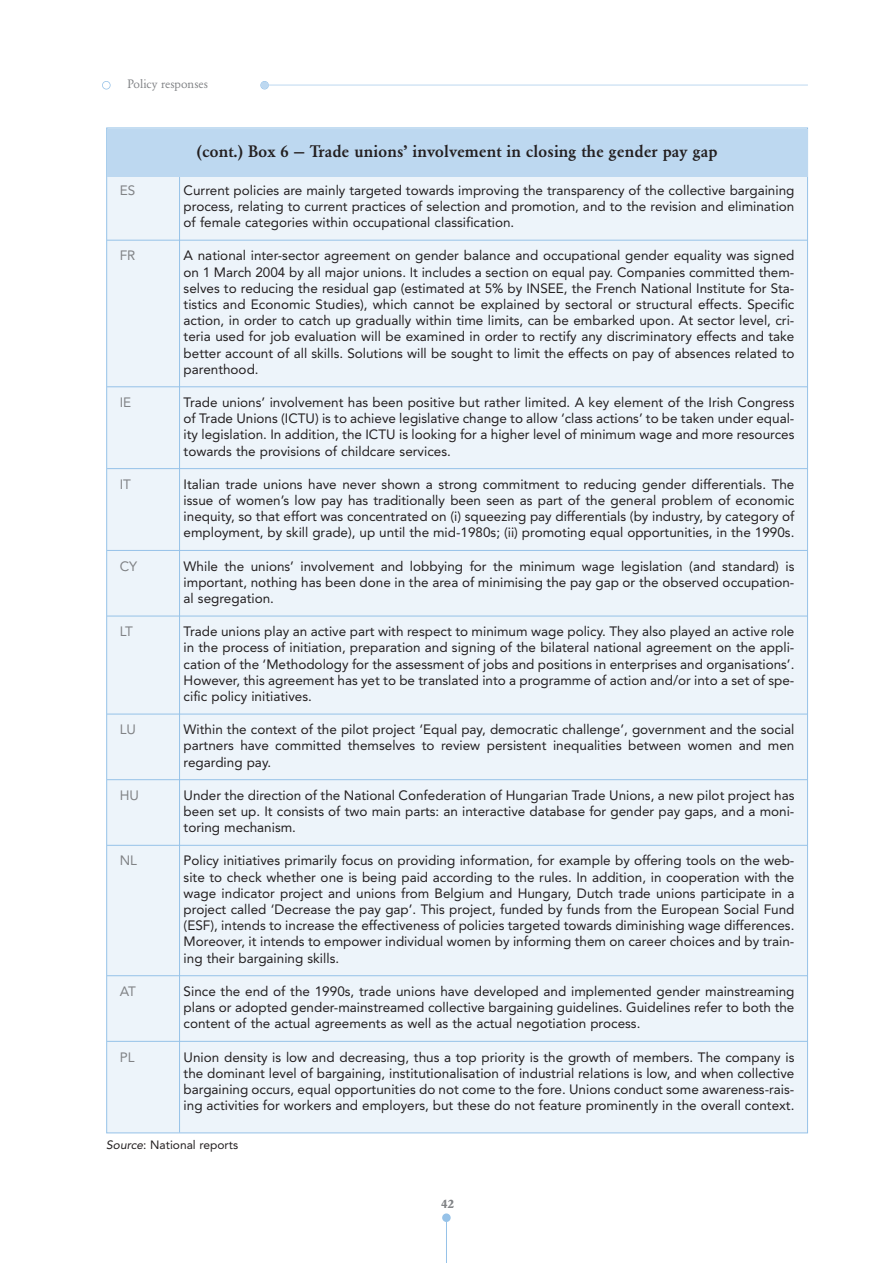
<style>
.page{position:relative;width:893px;height:1263px;background:#fff}
.page>*{position:absolute;margin:0;border:0;box-sizing:border-box;transform-origin:0 0}
.t1{font:500 16.5px "Garamond BE";color:#231f20}
.t2{font:13.5px/16.2px "Avenir";color:#231f20;text-align:justify}
.t3{font:13.5px "Avenir";color:#808285}
.t4{font:12px "Avenir";color:#231f20}
.t5{font:12px "Garamond BE";color:#808285}
.t6{font:700 12px "Garamond BE";color:#808285}
.s1{font-style:italic}
</style>
<div class="page">
<hr style="left:446px;top:1220px;width:1px;height:43px;background:#96c2e8">
<div style="left:442px;top:1213px;width:9px;height:9px;background:#96c2e8;border-radius:50%"></div>
<div style="left:102px;top:81px;width:9px;height:8px;border:2px solid #96c2e8;border-radius:50%"></div>
<div style="left:261px;top:82px;width:7px;height:7px;background:#bdd8f0;border-radius:50%"></div>
<div style="left:260px;top:81px;width:9px;height:8px;border:2px solid #96c2e8;border-radius:50%"></div>
<hr style="left:264px;top:85px;width:544px;height:1px;background:#bdd8f0">
<div style="left:107px;top:128px;width:700px;height:1004px;background:#edf4fa"></div>
<hr style="left:107px;top:240px;width:700px;height:1px;background:#96c2e8">
<hr style="left:107px;top:386px;width:700px;height:1px;background:#96c2e8">
<hr style="left:107px;top:468px;width:700px;height:1px;background:#96c2e8">
<hr style="left:107px;top:550px;width:700px;height:1px;background:#96c2e8">
<hr style="left:107px;top:616px;width:700px;height:1px;background:#96c2e8">
<hr style="left:107px;top:714px;width:700px;height:1px;background:#96c2e8">
<hr style="left:107px;top:779px;width:700px;height:1px;background:#96c2e8">
<hr style="left:107px;top:845px;width:700px;height:1px;background:#96c2e8">
<hr style="left:107px;top:975px;width:700px;height:1px;background:#96c2e8">
<hr style="left:107px;top:1041px;width:700px;height:1px;background:#96c2e8">
<hr style="left:179px;top:177px;width:1px;height:955px;background:#96c2e8">
<div style="left:107px;top:129px;width:700px;height:48px;background:#bdd8f0"></div>
<p class="t5" style="left:128px;top:80px;width:82px">Policy responses</p>
<p class="t1" style="left:196px;top:145px;width:523px">(cont.) Box 6 — Trade unions’ involvement in closing the gender pay gap</p>
<p class="t3" style="left:120px;top:184px;width:17px">ES</p>
<p class="t2" style="left:184px;top:183px;width:612px">Current policies are mainly targeted towards improving the transparency of the collective bargaining process, relating to current practices of selection and promotion, and to the revision and elimination of female categories within occupational classification.</p>
<p class="t3" style="left:120px;top:250px;width:17px">FR</p>
<p class="t2" style="left:184px;top:249px;width:612px">A national inter-sector agreement on gender balance and occupational gender equality was signed on 1 March 2004 by all major unions. It includes a section on equal pay. Companies committed them&shy;selves to reducing the residual gap (estimated at 5% by INSEE, the French National Institute for Sta&shy;tistics and Economic Studies), which cannot be explained by sectoral or structural effects. Specific action, in order to catch up gradually within time limits, can be embarked upon. At sector level, cri&shy;teria used for job evaluation will be examined in order to rectify any discriminatory effects and take better account of all skills. Solutions will be sought to limit the effects on pay of absences related to parenthood.</p>
<p class="t3" style="left:120px;top:397px;width:13px">IE</p>
<p class="t2" style="left:184px;top:395px;width:612px">Trade unions’ involvement has been positive but rather limited. A key element of the Irish Congress of Trade Unions (ICTU) is to achieve legislative change to allow ‘class actions’ to be taken under equal&shy;ity legislation. In addition, the ICTU is looking for a higher level of minimum wage and more resources towards the provisions of childcare services.</p>
<p class="t3" style="left:120px;top:479px;width:13px">IT</p>
<p class="t2" style="left:184px;top:477px;width:612px">Italian trade unions have never shown a strong commitment to reducing gender differentials. The issue of women’s low pay has traditionally been seen as part of the general problem of economic inequity, so that effort was concentrated on (i) squeezing pay differentials (by industry, by category of employment, by skill grade), up until the mid-1980s; (ii) promoting equal opportunities, in the 1990s.</p>
<p class="t3" style="left:120px;top:560px;width:19px">CY</p>
<p class="t2" style="left:184px;top:559px;width:612px">While the unions’ involvement and lobbying for the minimum wage legislation (and standard) is important, nothing has been done in the area of minimising the pay gap or the observed occupation&shy;al segregation.</p>
<p class="t3" style="left:120px;top:626px;width:15px">LT</p>
<p class="t2" style="left:184px;top:624px;width:612px">Trade unions play an active part with respect to minimum wage policy. They also played an active role in the process of initiation, preparation and signing of the bilateral national agreement on the appli&shy;cation of the ‘Methodology for the assessment of jobs and positions in enterprises and organisations’.<br>However, this agreement has yet to be translated into a programme of action and/or into a set of spe&shy;cific policy initiatives.</p>
<p class="t3" style="left:120px;top:724px;width:18px">LU</p>
<p class="t2" style="left:184px;top:722px;width:612px">Within the context of the pilot project ‘Equal pay, democratic challenge’, government and the social partners have committed themselves to review persistent inequalities between women and men regarding pay.</p>
<p class="t3" style="left:120px;top:790px;width:21px">HU</p>
<p class="t2" style="left:184px;top:788px;width:612px">Under the direction of the National Confederation of Hungarian Trade Unions, a new pilot project has been set up. It consists of two main parts: an interactive database for gender pay gaps, and a moni&shy;toring mechanism.</p>
<p class="t3" style="left:120px;top:855px;width:19px">NL</p>
<p class="t2" style="left:184px;top:854px;width:612px">Policy initiatives primarily focus on providing information, for example by offering tools on the web&shy;site to check whether one is being paid according to the rules. In addition, in cooperation with the wage indicator project and unions from Belgium and Hungary, Dutch trade unions participate in a project called ‘Decrease the pay gap’. This project, funded by funds from the European Social Fund (ESF), intends to increase the effectiveness of policies targeted towards diminishing wage differences.<br>Moreover, it intends to empower individual women by informing them on career choices and by train&shy;ing their bargaining skills.</p>
<p class="t3" style="left:120px;top:986px;width:18px">AT</p>
<p class="t2" style="left:184px;top:984px;width:612px">Since the end of the 1990s, trade unions have developed and implemented gender mainstreaming plans or adopted gender-mainstreamed collective bargaining guidelines. Guidelines refer to both the content of the actual agreements as well as the actual negotiation process.</p>
<p class="t3" style="left:120px;top:1051px;width:16px">PL</p>
<p class="t2" style="left:184px;top:1050px;width:612px">Union density is low and decreasing, thus a top priority is the growth of members. The company is the dominant level of bargaining, institutionalisation of industrial relations is low, and when collective bargaining occurs, equal opportunities do not come to the fore. Unions conduct some awareness-rais&shy;ing activities for workers and employers, but these do not feature prominently in the overall context.</p>
<p class="t4" style="left:106px;top:1140px;width:133px"><span class="s1">Source</span>: National reports</p>
<p class="t6" style="left:441px;top:1199px;width:15px">42</p>
</div>
